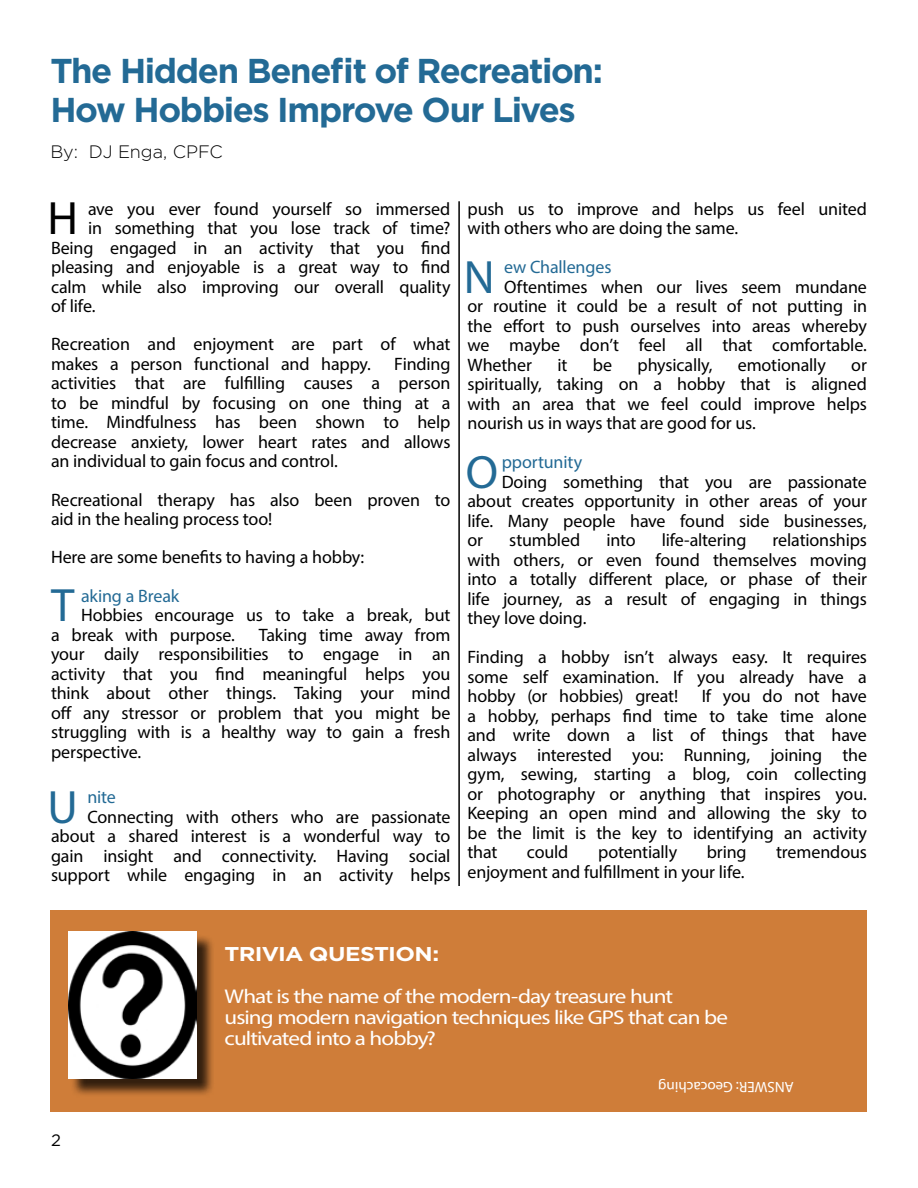
<style>
.page{position:relative;width:918px;height:1188px;background:#fff}
.page>*{position:absolute;margin:0;border:0;box-sizing:border-box;transform-origin:0 0}
.t1{font:46.95px "Myriad Pro";color:#236a95}
.t2{font:46.95px "Myriad Pro";color:#000}
.t3{font:700 34.5px/39px "Gotham";letter-spacing:-.04em;color:#236a95}
.t4{font:19.95px/21px "Myriad Pro";letter-spacing:-.04em;color:#fff;scale:1.16 1}
.t5{font:700 19.95px "Gotham";letter-spacing:-.03em;color:#fff;scale:1.16 1}
.t6{font:18px/19.5px "Myriad Pro";letter-spacing:-.01em;color:#000;text-align:justify}
.t7{font:18px "Myriad Pro";letter-spacing:-.01em;color:#236a95}
.t8{font:300 18px "Gotham";letter-spacing:-.005em;color:#000}
.t9{font:16.5px "Gotham";color:#000}
.t10{font:15px "Myriad Pro";color:#fff}
</style>
<div class="page">
<div style="left:50px;top:910px;width:817px;height:201px;background:#cf7d39"></div>
<div style="left:70px;top:934px;width:145px;height:163px;background:#000;opacity:.75"></div>
<img style="left:68px;top:932px;width:129px;height:147px">
<hr style="left:458px;top:201px;width:2px;height:685px;background:#000">
<h2 class="t3" style="left:50px;top:51px;width:554px">The Hidden Benefit of Recreation:<br>How Hobbies Improve Our Lives</h2>
<p class="t8" style="left:50px;top:140px;width:174px">By: DJ Enga, CPFC</p>
<h1 class="t2" style="left:47px;top:190px;width:32px">H</h1>
<p class="t6" style="left:88px;top:199px;width:364px">ave you ever found yourself so immersed</p>
<p class="t6" style="left:88px;top:218px;width:364px">in something that you lose track of time?</p>
<p class="t6" style="left:51px;top:238px;width:401px">Being engaged in an activity that you find</p>
<p class="t6" style="left:51px;top:257px;width:401px">pleasing and enjoyable is a great way to find</p>
<p class="t6" style="left:51px;top:277px;width:401px">calm while also improving our overall quality</p>
<p class="t6" style="left:51px;top:296px;width:46px">of life.</p>
<p class="t6" style="left:51px;top:334px;width:401px">Recreation and enjoyment are part of what makes a person functional and happy.</p>
<p class="t6" style="left:51px;top:354px;width:401px;text-indent:343px">Finding activities that are fulfilling causes a person to be mindful by focusing on one thing at a time. Mindfulness has been shown to help decrease anxiety, lower heart rates and allows an individual to gain focus and control.</p>
<p class="t6" style="left:51px;top:490px;width:401px">Recreational therapy has also been proven to aid in the healing process too!</p>
<p class="t6" style="left:51px;top:547px;width:315px">Here are some benefits to having a hobby:</p>
<h1 class="t1" style="left:51px;top:576px;width:25px">T</h1>
<p class="t7" style="left:81px;top:584px;width:100px">aking a Break</p>
<p class="t6" style="left:51px;top:605px;width:401px;text-indent:30px">Hobbies encourage us to take a break, but a break with purpose.</p>
<p class="t6" style="left:51px;top:625px;width:401px;text-indent:208px">Taking time away from your daily responsibilities to engage in an activity that you find meaningful helps you think about other things. Taking your mind off any stressor or problem that you might be struggling with is a healthy way to gain a fresh perspective.</p>
<h1 class="t1" style="left:48px;top:778px;width:32px">U</h1>
<p class="t7" style="left:87px;top:786px;width:30px">nite</p>
<p class="t6" style="left:51px;top:807px;width:401px;text-indent:36px">Connecting with others who are passionate about a shared interest is a wonderful way to gain insight and connectivity. Having social support while engaging in an activity helps</p>
<p class="t6" style="left:468px;top:199px;width:401px">push us to improve and helps us feel united with others who are doing the same.</p>
<h1 class="t1" style="left:464px;top:248px;width:32px">N</h1>
<p class="t7" style="left:504px;top:256px;width:109px">ew Challenges</p>
<p class="t6" style="left:468px;top:277px;width:401px;text-indent:37px">Oftentimes when our lives seem mundane or routine it could be a result of not putting in the effort to push ourselves into areas whereby we maybe don’t feel all that comfortable.<br>Whether</p>
<p class="t6" style="left:557px;top:355px;width:12px">it</p>
<p class="t6" style="left:593px;top:355px;width:21px">be</p>
<p class="t6" style="left:638px;top:355px;width:76px">physically,</p>
<p class="t6" style="left:738px;top:355px;width:90px">emotionally</p>
<p class="t6" style="left:468px;top:355px;width:401px;text-indent:384px">or spiritually, taking on a hobby that is aligned with an area that we feel could improve helps nourish us in ways that are good for us.</p>
<h1 class="t1" style="left:466px;top:443px;width:34px">O</h1>
<p class="t7" style="left:502px;top:451px;width:82px">pportunity</p>
<p class="t6" style="left:468px;top:472px;width:401px;text-indent:34px">Doing something that you are passionate about creates opportunity in other areas of your life. Many people have found side businesses, or</p>
<p class="t6" style="left:509px;top:530px;width:72px">stumbled</p>
<p class="t6" style="left:606px;top:530px;width:31px">into</p>
<p class="t6" style="left:662px;top:530px;width:86px">life-altering</p>
<p class="t6" style="left:468px;top:530px;width:401px;text-indent:305px">relationships with others, or even found themselves moving into a totally different place, or phase of their life journey, as a result of engaging in things they love doing.</p>
<p class="t6" style="left:468px;top:647px;width:401px">Finding a hobby isn’t always easy. It requires some self examination. If you already have a hobby (or hobbies) great!</p>
<p class="t6" style="left:468px;top:686px;width:401px;text-indent:234px">If you do not have a hobby, perhaps find time to take time alone and write down a list of things that have always interested you: Running, joining the gym, sewing, starting a blog, coin collecting or photography or anything that inspires you.<br>Keeping an open mind and allowing the sky to be the limit is the key to identifying an activity that</p>
<p class="t6" style="left:527px;top:842px;width:43px">could</p>
<p class="t6" style="left:598px;top:842px;width:81px">potentially</p>
<p class="t6" style="left:707px;top:842px;width:41px">bring</p>
<p class="t6" style="left:776px;top:842px;width:92px">tremendous</p>
<p class="t6" style="left:468px;top:862px;width:279px">enjoyment and fulfillment in your life.</p>
<p class="t9" style="left:51px;top:1130px;width:11px">2</p>
<p class="t5" style="left:225px;top:941px;width:186px">TRIVIA QUESTION:</p>
<p class="t4" style="left:225px;top:986px;width:435px">What is the name of the modern-day treasure hunt<br>using modern navigation techniques like GPS that can be cultivated into a hobby?</p>
<p class="t10" style="left:794px;top:1096px;width:137px;rotate:-180deg">ANSWER: Geocaching</p>
</div>
